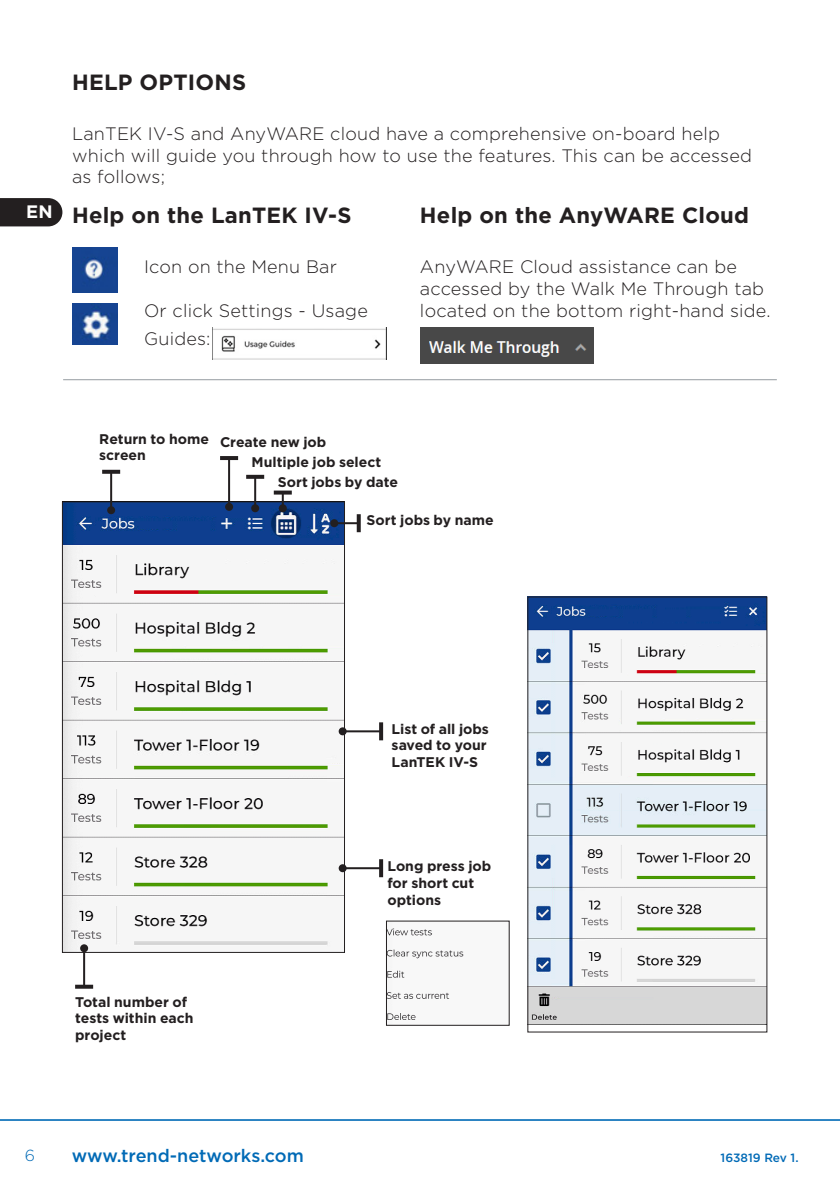
<style>
.page{position:relative;width:840px;height:1191px;background:#fff}
.page>*{position:absolute;margin:0;border:0;box-sizing:border-box;transform-origin:0 0}
.t1{font:700 22px "Gotham";letter-spacing:.01em;color:#231f20}
.t2{font:300 18px/21.6px "Gotham";letter-spacing:.01em;color:#231f20}
.t3{font:500 18px "Gotham";color:#016ab6}
.t4{font:700 18px "Gotham";color:#fff}
.t5{font:300 16px "Gotham";color:#016ab6}
.Diagram_Text{font:700 14px/16.8px "Gotham";color:#231f20}
.t6{font:500 12px "Gotham";color:#016ab6}
</style>
<div class="page">
<hr style="left:0;top:1119px;width:839px;height:1px;background:#016ab6">
<img style="left:72px;top:248px;width:45px;height:44px">
<img style="left:72px;top:304px;width:45px;height:40px">
<img style="left:420px;top:327px;width:173px;height:37px">
<hr style="left:63px;top:379px;width:713px;height:1px;background:#959ca1">
<img style="left:213px;top:327px;width:173px;height:33px">
<img style="left:64px;top:504px;width:278px;height:446px">
<div style="left:62px;top:502px;width:282px;height:450px;border:1px solid #231f20"></div>
<hr style="left:110px;top:472px;width:2px;height:38px;background:#231f20">
<svg style="left:102px;top:470px;width:18px;height:4px"></svg>
<div style="left:107px;top:506px;width:8px;height:8px;background:#231f20;border-radius:50%"></div>
<hr style="left:228px;top:458px;width:2px;height:49px;background:#231f20">
<hr style="left:220px;top:456px;width:18px;height:4px;background:#231f20">
<div style="left:225px;top:503px;width:8px;height:8px;background:#231f20;border-radius:50%"></div>
<hr style="left:254px;top:477px;width:2px;height:31px;background:#231f20">
<svg style="left:246px;top:475px;width:18px;height:4px"></svg>
<div style="left:251px;top:504px;width:8px;height:8px;background:#231f20;border-radius:50%"></div>
<hr style="left:334px;top:522px;width:24px;height:2px;background:#231f20">
<svg style="left:356px;top:514px;width:4px;height:18px"></svg>
<div style="left:330px;top:519px;width:8px;height:8px;background:#231f20;border-radius:50%"></div>
<svg style="left:281px;top:494px;width:2px;height:10px"></svg>
<svg style="left:273px;top:490px;width:18px;height:4px"></svg>
<div style="left:278px;top:504px;width:8px;height:8px;background:#231f20;border-radius:50%"></div>
<hr style="left:342px;top:730px;width:39px;height:2px;background:#231f20">
<svg style="left:379px;top:722px;width:4px;height:18px"></svg>
<div style="left:338px;top:727px;width:8px;height:8px;background:#231f20;border-radius:50%"></div>
<hr style="left:83px;top:948px;width:2px;height:38px;background:#231f20">
<svg style="left:75px;top:984px;width:18px;height:4px"></svg>
<div style="left:80px;top:944px;width:8px;height:8px;background:#231f20;border-radius:50%"></div>
<img style="left:388px;top:928px;width:76px;height:92px">
<hr style="left:342px;top:867px;width:39px;height:2px;background:#231f20">
<svg style="left:379px;top:859px;width:4px;height:18px"></svg>
<div style="left:338px;top:864px;width:8px;height:8px;background:#231f20;border-radius:50%"></div>
<img style="left:529px;top:599px;width:235px;height:425px">
<svg style="left:0;top:198px;width:62px;height:28px;background:#2c2829"></svg>
<p class="t4" style="left:26px;top:200px;width:28px">EN</p>
<p class="t1" style="left:72px;top:67px;width:175px">HELP OPTIONS</p>
<p class="t2" style="left:72px;top:123px;width:681px">LanTEK IV-S and AnyWARE cloud have a comprehensive on-board help which will guide you through how to use the features. This can be accessed as follows;</p>
<p class="t1" style="left:72px;top:200px;width:281px">Help on the LanTEK IV-S</p>
<p class="t2" style="left:144px;top:256px;width:194px">Icon on the Menu Bar</p>
<p class="t2" style="left:144px;top:295px;width:225px;line-height:28.8px">Or click Settings - Usage<br>Guides:</p>
<p class="t1" style="left:420px;top:200px;width:330px">Help on the AnyWARE Cloud</p>
<p class="t2" style="left:420px;top:256px;width:352px">AnyWARE Cloud assistance can be accessed by the Walk Me Through tab located on the bottom right-hand side.</p>
<p class="Diagram_Text" style="left:99px;top:430px;width:111px">Return to home screen</p>
<p class="Diagram_Text" style="left:220px;top:433px;width:108px">Create new job</p>
<p class="Diagram_Text" style="left:251px;top:454px;width:131px">Multiple job select</p>
<p class="Diagram_Text" style="left:278px;top:474px;width:122px">Sort jobs by date</p>
<p class="Diagram_Text" style="left:366px;top:512px;width:128px">Sort jobs by name</p>
<p class="Diagram_Text" style="left:75px;top:993px;width:120px">Total number of tests within each project</p>
<p class="Diagram_Text" style="left:391px;top:720px;width:99px">List of all jobs saved to your<br>LanTEK IV-S</p>
<p class="Diagram_Text" style="left:387px;top:858px;width:105px">Long press job for short cut options</p>
<p class="t5" style="left:25px;top:1145px;width:12px">6</p>
<p class="t3" style="left:72px;top:1144px;width:233px">www.trend-networks.com</p>
<p class="t6" style="left:720px;top:1150px;width:79px">163819 Rev 1.</p>
</div>
